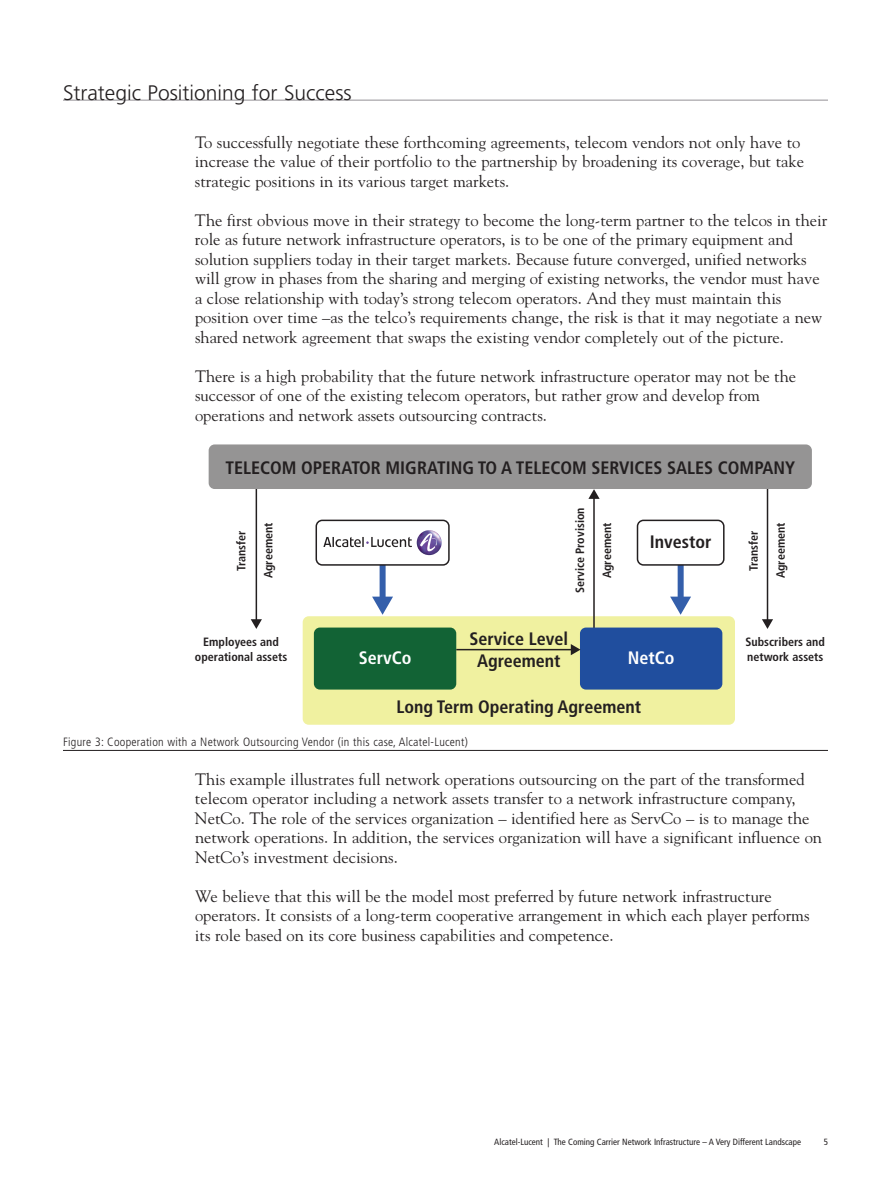
<style>
.page{position:relative;width:891px;height:1188px;background:#fff}
.page>*{position:absolute;margin:0;border:0;box-sizing:border-box;transform-origin:0 0}
.t1{font:300 21px "Frutiger LT Std";color:#231f20}
.t2{font:700 condensed 18px/21.6px "Frutiger LT Std";color:#231f20;text-align:center}
.t3{font:700 condensed 18px "Frutiger LT Std";color:#fff}
.t4{font:16.5px/19.5px "Goudy Std";color:#231f20}
.t5{font:700 condensed 12px/15px "Frutiger LT Std";color:#231f20;text-align:center}
.t6{font:300 condensed 12px "Frutiger LT Std";letter-spacing:.025em;color:#231f20}
.t7{font:condensed 9px "Frutiger LT Std";color:#231f20}
</style>
<div class="page">
<hr style="left:63px;top:100px;width:765px;height:1px;background:#939195">
<hr style="left:63px;top:750px;width:765px;height:1px;background:#231f20">
<hr style="left:256px;top:488px;width:1px;height:133px;background:#231f20">
<svg style="left:251px;top:619px;width:11px;height:10px"></svg>
<div style="left:380px;top:565px;width:6px;height:35px;background:#345fab"></div>
<svg style="left:372px;top:597px;width:21px;height:18px"></svg>
<div style="left:678px;top:565px;width:6px;height:35px;background:#345fab"></div>
<svg style="left:670px;top:597px;width:21px;height:18px"></svg>
<hr style="left:767px;top:488px;width:1px;height:133px;background:#231f20">
<svg style="left:762px;top:619px;width:11px;height:10px"></svg>
<div style="left:303px;top:616px;width:432px;height:109px;background:#f0f1a0;border-radius:6px"></div>
<div style="left:314px;top:628px;width:142px;height:62px;background:#126335;border-radius:6px"></div>
<div style="left:209px;top:444px;width:603px;height:45px;background:#959494;border-radius:6px"></div>
<div style="left:316px;top:520px;width:134px;height:46px;border:2px solid #231f20;border-radius:6px"></div>
<div style="left:637px;top:520px;width:88px;height:46px;border:2px solid #231f20;border-radius:6px"></div>
<hr style="left:593px;top:497px;width:2px;height:133px;background:#231f20">
<svg style="left:588px;top:489px;width:12px;height:10px"></svg>
<div style="left:580px;top:628px;width:142px;height:62px;background:#204e9e;border-radius:6px"></div>
<hr style="left:456px;top:649px;width:116px;height:1px;background:#231f20">
<svg style="left:571px;top:644px;width:10px;height:11px"></svg>
<img style="left:417px;top:530px;width:25px;height:25px">
<svg style="left:420px;top:533px;width:19px;height:19px"></svg>
<svg style="left:323px;top:537px;width:89px;height:10px"></svg>
<p class="t1" style="left:63px;top:84px;width:290px">Strategic Positioning for Success</p>
<p class="t4" style="left:195px;top:132px;width:611px">To successfully negotiate these forthcoming agreements, telecom vendors not only have to increase the value of their portfolio to the partnership by broadening its coverage, but take strategic positions in its various target markets.</p>
<p class="t4" style="left:195px;top:210px;width:634px">The first obvious move in their strategy to become the long-term partner to the telcos in their role as future network infrastructure operators, is to be one of the primary equipment and solution suppliers today in their target markets. Because future converged, unified networks will grow in phases from the sharing and merging of existing networks, the vendor must have a close relationship with today’s strong telecom operators. And they must maintain this position over time –as the telco’s requirements change, the risk is that it may negotiate a new shared network agreement that swaps the existing vendor completely out of the picture.</p>
<p class="t4" style="left:195px;top:366px;width:603px">There is a high probability that the future network infrastructure operator may not be the successor of one of the existing telecom operators, but rather grow and develop from operations and network assets outsourcing contracts.</p>
<p class="t2" style="left:225px;top:459px;width:571px">TELECOM OPERATOR MIGRATING TO A TELECOM SERVICES SALES COMPANY</p>
<p class="t5" style="left:235px;top:571px;width:42px;rotate:-90deg">Transfer</p>
<p class="t5" style="left:262px;top:578px;width:57px;rotate:-90deg">Agreement</p>
<p class="t5" style="left:574px;top:593px;width:87px;rotate:-90deg">Service Provision</p>
<p class="t5" style="left:601px;top:578px;width:57px;rotate:-90deg">Agreement</p>
<p class="t2" style="left:650px;top:532px;width:63px">Investor</p>
<p class="t5" style="left:747px;top:571px;width:42px;rotate:-90deg">Transfer</p>
<p class="t5" style="left:774px;top:578px;width:57px;rotate:-90deg">Agreement</p>
<p class="t2" style="left:470px;top:630px;width:100px">Service Level<br>Agreement</p>
<p class="t5" style="left:195px;top:635px;width:94px">Employees and operational assets</p>
<p class="t5" style="left:746px;top:635px;width:81px;text-align:left">Subscribers and network assets</p>
<p class="t3" style="left:359px;top:650px;width:54px">ServCo</p>
<p class="t3" style="left:628px;top:650px;width:48px">NetCo</p>
<p class="t2" style="left:397px;top:697px;width:246px">Long Term Operating Agreement</p>
<p class="t6" style="left:63px;top:737px;width:406px">Figure 3: Cooperation with a Network Outsourcing Vendor (in this case, Alcatel-Lucent)</p>
<p class="t4" style="left:195px;top:769px;width:629px">This example illustrates full network operations outsourcing on the part of the transformed telecom operator including a network assets transfer to a network infrastructure company, NetCo. The role of the services organization – identified here as ServCo – is to manage the network operations. In addition, the services organization will have a significant influence on NetCo’s investment decisions.</p>
<p class="t4" style="left:195px;top:886px;width:616px">We believe that this will be the model most preferred by future network infrastructure operators. It consists of a long-term cooperative arrangement in which each player performs its role based on its core business capabilities and competence.</p>
<p class="t7" style="left:494px;top:1138px;width:308px">Alcatel-Lucent | The Coming Carrier Network Infrastructure – A Very Different Landscape</p>
<p class="t7" style="left:824px;top:1138px;width:6px">5</p>
</div>
